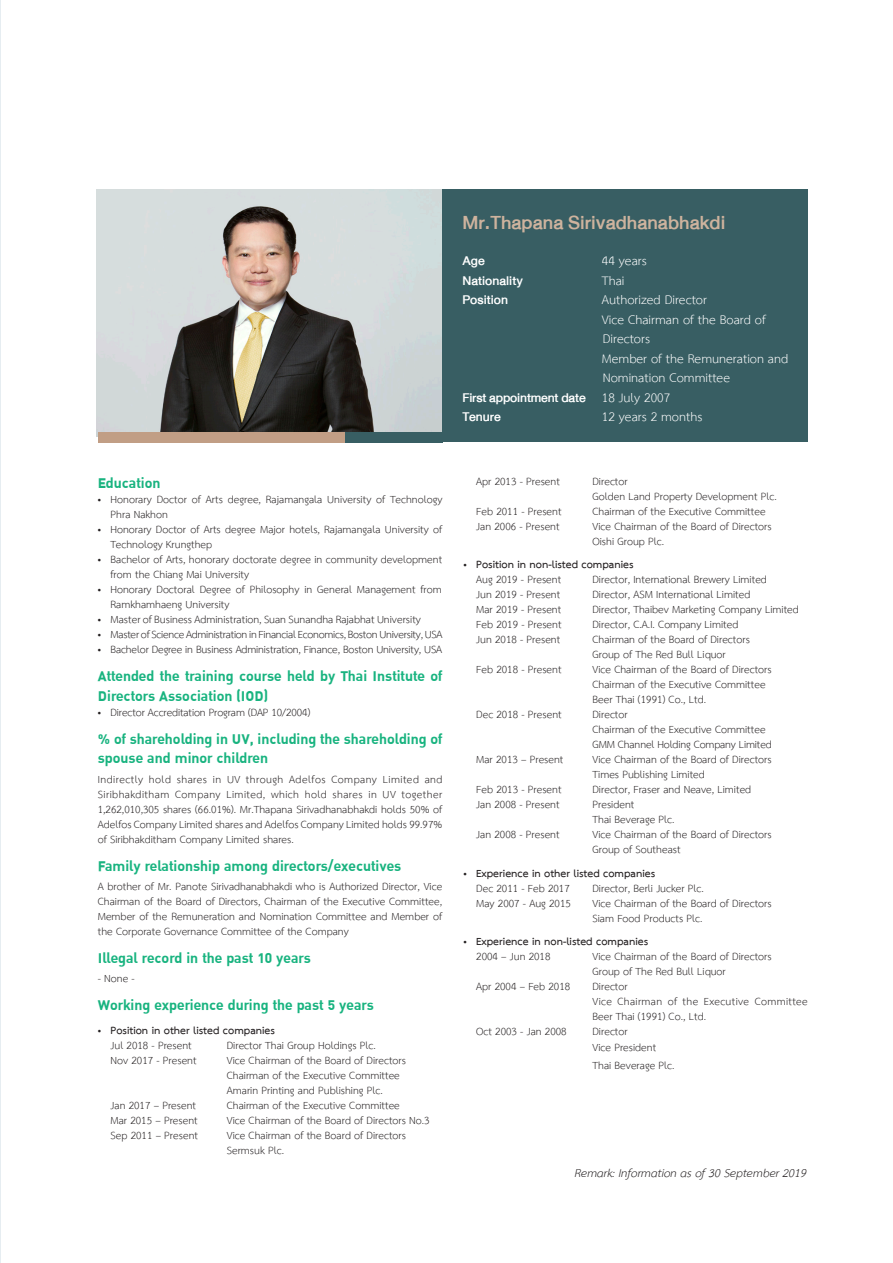
<style>
.page{position:relative;width:893px;height:1263px;background:#fff}
.page>*{position:absolute;margin:0;border:0;box-sizing:border-box;transform-origin:0 0}
.name_boss_EN{font:27px "DB Helvethaica X 65 Med";color:#ceb39e}
.Sub_Head_info{font:700 19.5px/19.5px "DB Ozone X";color:#18b37f}
.ประว_ต__boss1_EN{font:18px/19.5px "TH Sarabun New";color:#fff}
.ประว_ต__boss1_EN-2{font:18px "DB Helvethaica X 65 Med";color:#fff}
.Remark_1{font:italic 16.5px "TH Sarabun New";color:#231f20}
.position_boss{font:15px/15px "TH Sarabun New";color:#231f20}
.Body_info{font:15px/15px "TH Sarabun New";color:#231f20;text-align:justify}
.Bullet_info{font:15px/15px "TH Sarabun New";color:#231f20}
.Bullet_info-2{font:700 15px "TH Sarabun New";color:#231f20}
.Bullet_info-3{font:15px "TH Sarabun New";letter-spacing:-.02em;color:#231f20}
.position_boss-2{font:15px/15px "TH Sarabun New";letter-spacing:.02em;color:#231f20}
.s1{font-family:"TH Sarabun New"}
</style>
<div class="page">
<hr style="left:0;top:0;width:1px;height:1263px;background:#e6edf1">
<div style="left:441px;top:189px;width:367px;height:253px;background:#385e63"></div>
<img style="left:97px;top:189px;width:344px;height:248px">
<div style="left:98px;top:432px;width:343px;height:10px;background:#c19e85"></div>
<div style="left:345px;top:432px;width:97px;height:10px;background:#385e63"></div>
<p class="name_boss_EN" style="left:462px;top:207px;width:264px">Mr.Thapana Sirivadhanabhakdi</p>
<p class="ประว_ต__boss1_EN-2" style="left:462px;top:251px;width:24px">Age</p>
<p class="ประว_ต__boss1_EN" style="left:602px;top:252px;width:46px">44 years</p>
<p class="ประว_ต__boss1_EN-2" style="left:462px;top:270px;width:62px">Nationality</p>
<p class="ประว_ต__boss1_EN" style="left:602px;top:271px;width:24px">Thai</p>
<p class="ประว_ต__boss1_EN-2" style="left:462px;top:290px;width:47px">Position</p>
<p class="ประว_ต__boss1_EN" style="left:602px;top:291px;width:107px">Authorized Director</p>
<p class="ประว_ต__boss1_EN" style="left:602px;top:310px;width:165px">Vice Chairman of the Board of<br>Directors</p>
<p class="ประว_ต__boss1_EN" style="left:602px;top:349px;width:188px">Member of the Remuneration and<br>Nomination Committee</p>
<p class="ประว_ต__boss1_EN-2" style="left:462px;top:387px;width:209px">First appointment date <span class="s1">18 July 2007</span></p>
<p class="ประว_ต__boss1_EN-2" style="left:462px;top:407px;width:40px">Tenure</p>
<p class="ประว_ต__boss1_EN" style="left:602px;top:408px;width:102px">12 years 2 months</p>
<p class="Sub_Head_info" style="left:98px;top:474px;width:64px">Education</p>
<p class="Bullet_info" style="left:111px;top:493px;width:333px;text-indent:-13px">• Honorary Doctor of Arts degree, Rajamangala University of Technology<br>Phra Nakhon</p>
<p class="Bullet_info" style="left:111px;top:523px;width:333px;text-indent:-13px">• Honorary Doctor of Arts degree Major hotels, Rajamangala University of<br>Technology Krungthep</p>
<p class="Bullet_info" style="left:111px;top:553px;width:333px;text-indent:-13px">• Bachelor of Arts, honorary doctorate degree in community development from the Chiang Mai University</p>
<p class="Bullet_info" style="left:111px;top:583px;width:333px;text-indent:-13px">• Honorary Doctoral Degree of Philosophy in General Management from<br>Ramkhamhaeng University</p>
<p class="Bullet_info" style="left:98px;top:613px;width:325px">• Master of Business Administration, Suan Sunandha Rajabhat University</p>
<p class="Bullet_info-3" style="left:98px;top:626px;width:346px">• Master of Science Administration in Financial Economics, Boston University, USA</p>
<p class="Bullet_info" style="left:98px;top:643px;width:346px">• Bachelor Degree in Business Administration, Finance, Boston University, USA</p>
<p class="Sub_Head_info" style="left:98px;top:667px;width:346px">Attended the training course held by Thai Institute of<br>Directors Association (IOD)</p>
<p class="Bullet_info" style="left:98px;top:705px;width:214px">• Director Accreditation Program (DAP 10/2004)</p>
<p class="Sub_Head_info" style="left:98px;top:730px;width:346px">% of shareholding in UV, including the shareholding of spouse and minor children</p>
<p class="Body_info" style="left:98px;top:772px;width:346px">Indirectly hold shares in UV through Adelfos Company Limited and Siribhakditham Company Limited, which hold shares in UV together 1,262,010,305 shares (66.01%). Mr.Thapana Sirivadhanabhakdi holds 50% of Adelfos Company Limited shares and Adelfos Company Limited holds 99.97% of Siribhakditham Company Limited shares.</p>
<p class="Sub_Head_info" style="left:98px;top:856px;width:305px">Family relationship among directors/executives</p>
<p class="Body_info" style="left:98px;top:879px;width:346px">A brother of Mr. Panote Sirivadhanabhakdi who is Authorized Director, Vice Chairman of the Board of Directors, Chairman of the Executive Committee, Member of the Remuneration and Nomination Committee and Member of the Corporate Governance Committee of the Company</p>
<p class="Sub_Head_info" style="left:98px;top:949px;width:215px">Illegal record in the past 10 years</p>
<p class="Body_info" style="left:98px;top:971px;width:39px">- None -</p>
<p class="Sub_Head_info" style="left:98px;top:996px;width:277px">Working experience during the past 5 years</p>
<p class="Bullet_info-2" style="left:98px;top:1021px;width:179px">• Position in other listed companies</p>
<p class="position_boss" style="left:111px;top:1038px;width:83px">Jul 2018 - Present</p>
<p class="position_boss" style="left:227px;top:1038px;width:151px">Director Thai Group Holdings Plc.</p>
<p class="position_boss" style="left:111px;top:1053px;width:88px">Nov 2017 - Present</p>
<p class="position_boss" style="left:227px;top:1053px;width:181px">Vice Chairman of the Board of Directors</p>
<p class="position_boss" style="left:227px;top:1068px;width:175px">Chairman of the Executive Committee<br>Amarin Printing and Publishing Plc.</p>
<p class="position_boss" style="left:111px;top:1098px;width:87px">Jan 2017 – Present</p>
<p class="position_boss" style="left:227px;top:1098px;width:175px">Chairman of the Executive Committee</p>
<p class="position_boss" style="left:111px;top:1113px;width:89px">Mar 2015 – Present</p>
<p class="position_boss" style="left:227px;top:1113px;width:204px">Vice Chairman of the Board of Directors No.3</p>
<p class="position_boss" style="left:111px;top:1128px;width:89px">Sep 2011 – Present</p>
<p class="position_boss" style="left:227px;top:1128px;width:181px">Vice Chairman of the Board of Directors<br>Sermsuk Plc.</p>
<p class="position_boss" style="left:476px;top:474px;width:85px">Apr 2013 - Present</p>
<p class="position_boss" style="left:592px;top:474px;width:37px">Director</p>
<p class="position_boss" style="left:592px;top:489px;width:186px">Golden Land Property Development Plc.</p>
<p class="position_boss" style="left:476px;top:504px;width:87px">Feb 2011 - Present</p>
<p class="position_boss" style="left:592px;top:504px;width:175px">Chairman of the Executive Committee</p>
<p class="position_boss" style="left:476px;top:519px;width:85px">Jan 2006 - Present</p>
<p class="position_boss" style="left:592px;top:519px;width:181px">Vice Chairman of the Board of Directors<br>Oishi Group Plc.</p>
<p class="Bullet_info-2" style="left:463px;top:556px;width:172px">• Position in non-listed companies</p>
<p class="position_boss" style="left:476px;top:573px;width:86px">Aug 2019 - Present</p>
<p class="position_boss" style="left:592px;top:573px;width:176px">Director, International Brewery Limited</p>
<p class="position_boss" style="left:476px;top:588px;width:86px">Jun 2019 - Present</p>
<p class="position_boss" style="left:592px;top:588px;width:159px">Director, ASM International Limited</p>
<p class="position_boss" style="left:476px;top:603px;width:87px">Mar 2019 - Present</p>
<p class="position_boss" style="left:592px;top:603px;width:208px">Director, Thaibev Marketing Company Limited</p>
<p class="position_boss" style="left:476px;top:618px;width:87px">Feb 2019 - Present</p>
<p class="position_boss" style="left:592px;top:618px;width:147px">Director, C.A.I. Company Limited</p>
<p class="position_boss" style="left:476px;top:633px;width:86px">Jun 2018 - Present</p>
<p class="position_boss" style="left:592px;top:633px;width:159px">Chairman of the Board of Directors<br>Group of The Red Bull Liquor</p>
<p class="position_boss" style="left:476px;top:663px;width:87px">Feb 2018 - Present</p>
<p class="position_boss" style="left:592px;top:663px;width:181px">Vice Chairman of the Board of Directors</p>
<p class="position_boss" style="left:592px;top:678px;width:175px">Chairman of the Executive Committee<br>Beer Thai (1991) Co., Ltd.</p>
<p class="position_boss" style="left:476px;top:708px;width:87px">Dec 2018 - Present</p>
<p class="position_boss" style="left:592px;top:708px;width:37px">Director</p>
<p class="position_boss" style="left:592px;top:723px;width:181px">Chairman of the Executive Committee<br>GMM Channel Holding Company Limited</p>
<p class="position_boss" style="left:476px;top:753px;width:89px">Mar 2013 – Present</p>
<p class="position_boss" style="left:592px;top:753px;width:181px">Vice Chairman of the Board of Directors<br>Times Publishing Limited</p>
<p class="position_boss" style="left:476px;top:783px;width:87px">Feb 2013 - Present</p>
<p class="position_boss" style="left:592px;top:783px;width:160px">Director, Fraser and Neave, Limited</p>
<p class="position_boss" style="left:476px;top:798px;width:85px">Jan 2008 - Present</p>
<p class="position_boss" style="left:592px;top:798px;width:84px">President<br>Thai Beverage Plc.</p>
<p class="position_boss" style="left:476px;top:828px;width:85px">Jan 2008 - Present</p>
<p class="position_boss" style="left:592px;top:828px;width:181px">Vice Chairman of the Board of Directors<br>Group of Southeast</p>
<p class="Bullet_info-2" style="left:463px;top:864px;width:193px">• Experience in other listed companies</p>
<p class="position_boss" style="left:476px;top:881px;width:95px">Dec 2011 - Feb 2017</p>
<p class="position_boss" style="left:592px;top:881px;width:113px">Director, Berli Jucker Plc.</p>
<p class="position_boss" style="left:476px;top:896px;width:96px">May 2007 - Aug 2015</p>
<p class="position_boss" style="left:592px;top:896px;width:181px">Vice Chairman of the Board of Directors</p>
<p class="position_boss" style="left:592px;top:911px;width:112px">Siam Food Products Plc.</p>
<p class="Bullet_info-2" style="left:463px;top:933px;width:186px">• Experience in non-listed companies</p>
<p class="position_boss" style="left:476px;top:950px;width:76px">2004 – Jun 2018</p>
<p class="position_boss" style="left:592px;top:950px;width:181px">Vice Chairman of the Board of Directors<br>Group of The Red Bull Liquor</p>
<p class="position_boss" style="left:476px;top:980px;width:95px">Apr 2004 – Feb 2018</p>
<p class="position_boss" style="left:592px;top:980px;width:37px">Director</p>
<p class="position_boss-2" style="left:592px;top:995px;width:217px">Vice Chairman of the Executive Committee<br>Beer Thai (1991) Co., Ltd.</p>
<p class="position_boss" style="left:476px;top:1025px;width:92px">Oct 2003 - Jan 2008</p>
<p class="position_boss" style="left:592px;top:1025px;width:37px">Director</p>
<p class="position_boss" style="left:592px;top:1038px;width:84px;line-height:18px">Vice President<br>Thai Beverage Plc.</p>
<p class="Remark_1" style="left:575px;top:1163px;width:233px">Remark: Information as of 30 September 2019</p>
</div>
